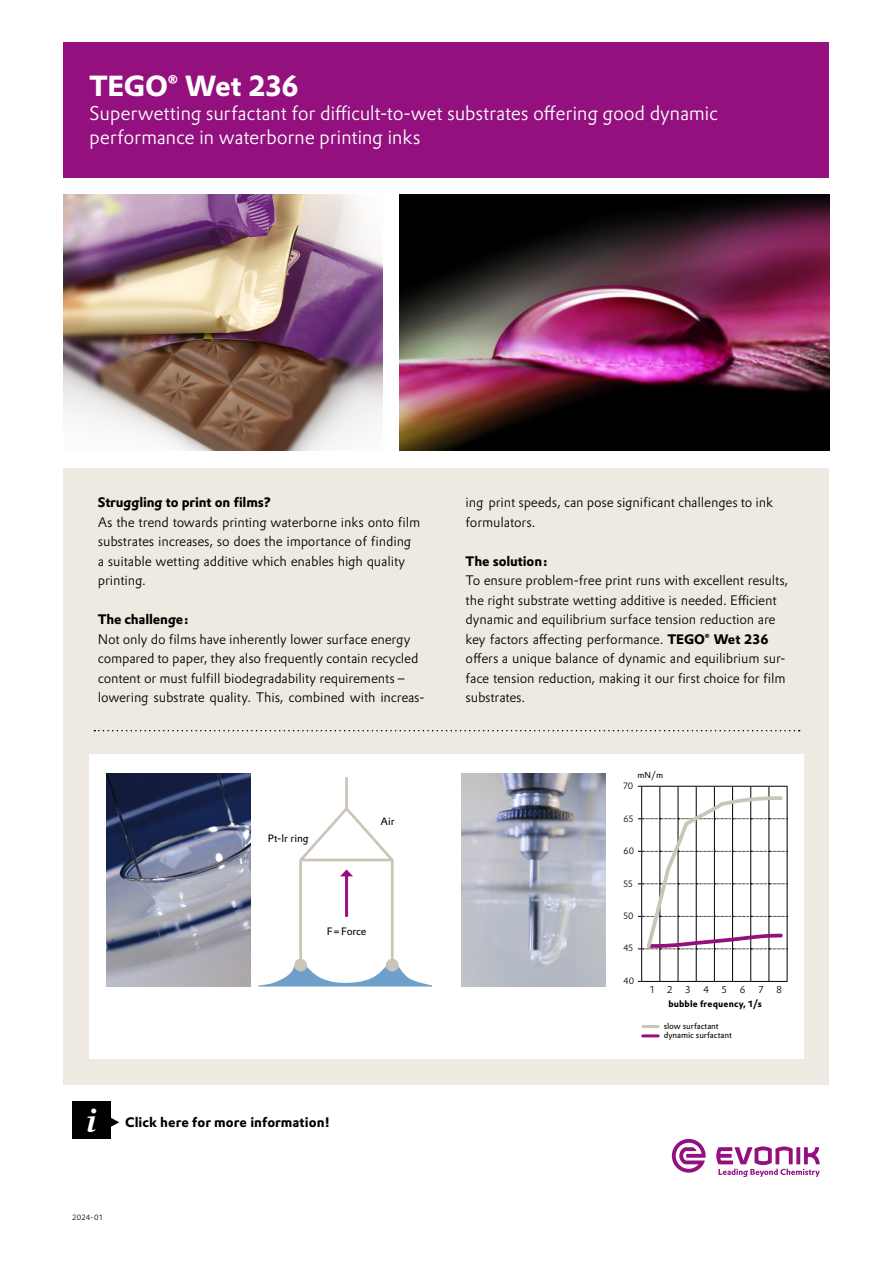
<style>
.page{position:relative;width:893px;height:1263px;background:#fff}
.page>*{position:absolute;margin:0;border:0;box-sizing:border-box;transform-origin:0 0}
.t1{font:700 28.5px "Evonik Prokyon";letter-spacing:-.015em;color:#fff}
.t2{font:300 19.5px/24px "Evonik Prokyon";letter-spacing:-.015em;color:#fff}
.t3{font:300 13.5px/19.5px "Evonik Prokyon";letter-spacing:-.01em;color:#000}
.t4{font:700 13.5px "Evonik Prokyon";letter-spacing:-.01em;color:#000}
.t5{font:10.5px "Evonik Prokyon";letter-spacing:-.01em;color:#000}
.t6{font:300 9.75px "Evonik Prokyon";color:#000}
.t7{font:700 9px "Evonik Prokyon";letter-spacing:.015em;color:#000}
.t8{font:300 9px "Evonik Prokyon";letter-spacing:.03em;color:#000}
.t9{font:8.4px/9.6px "Evonik Prokyon";letter-spacing:-.01em;color:#000}
.t10{font:300 7.5px "Evonik Prokyon";letter-spacing:.01em;color:#000}
.s1{font-family:"Evonik Antares";font-weight:500;font-style:italic;font-size:33px;color:#fff}
.s2{font-size:21.45px}
.s3{font-weight:700}
</style>
<div class="page">
<svg style="left:716px;top:1146px;width:104px;height:31px"></svg>
<svg style="left:672px;top:1139px;width:34px;height:34px"></svg>
<div style="left:64px;top:468px;width:765px;height:616px;background:#eeeae1"></div>
<img style="left:400px;top:195px;width:429px;height:256px">
<img style="left:64px;top:195px;width:319px;height:256px">
<div style="left:89px;top:755px;width:715px;height:304px;background:#fff"></div>
<div style="left:64px;top:43px;width:765px;height:135px;background:#94107f"></div>
<div style="left:72px;top:1101px;width:39px;height:38px;background:#000"></div>
<svg style="left:94px;top:730px;width:706px;height:1px"></svg>
<img style="left:106px;top:774px;width:145px;height:212px">
<img style="left:461px;top:774px;width:145px;height:212px">
<hr style="left:787px;top:787px;width:1px;height:32px;background:#000">
<hr style="left:787px;top:819px;width:1px;height:32px;background:#000">
<hr style="left:787px;top:851px;width:1px;height:33px;background:#000">
<hr style="left:787px;top:884px;width:1px;height:32px;background:#000">
<hr style="left:787px;top:916px;width:1px;height:33px;background:#000">
<hr style="left:787px;top:949px;width:1px;height:32px;background:#000">
<svg style="left:638px;top:786px;width:149px;height:196px"></svg>
<hr style="left:643px;top:1025px;width:15px;height:3px;background:#cbc4b8">
<hr style="left:643px;top:1034px;width:15px;height:3px;background:#94107f">
<hr style="left:345px;top:875px;width:3px;height:42px;background:#94107f">
<svg style="left:340px;top:869px;width:13px;height:7px"></svg>
<svg style="left:258px;top:966px;width:174px;height:20px"></svg>
<hr style="left:345px;top:777px;width:3px;height:33px;background:#cbc4b8">
<svg style="left:299px;top:805px;width:95px;height:57px"></svg>
<hr style="left:299px;top:860px;width:3px;height:107px;background:#cbc4b8">
<hr style="left:391px;top:860px;width:3px;height:106px;background:#cbc4b8">
<div style="left:294px;top:959px;width:13px;height:12px;background:#cbc4b8;border-radius:50%"></div>
<div style="left:386px;top:959px;width:13px;height:12px;background:#cbc4b8;border-radius:50%"></div>
<h1 class="t1" style="left:89px;top:63px;width:211px">TEGO<sup>®</sup> Wet 236</h1>
<h2 class="t2" style="left:89px;top:100px;width:630px">Superwetting surfactant for difficult-to-wet substrates offering good dynamic performance in waterborne printing inks</h2>
<p class="t4" style="left:98px;top:491px;width:175px">Struggling to print on films?</p>
<p class="t3" style="left:98px;top:511px;width:324px">As the trend towards printing waterborne inks onto film substrates increases, so does the importance of finding a suitable wetting additive which enables high quality printing.</p>
<p class="t4" style="left:98px;top:608px;width:93px">The challenge:</p>
<p class="t3" style="left:98px;top:628px;width:329px">Not only do films have inherently lower surface energy compared to paper, they also frequently contain recycled content or must fulfill biodegradability requirements – lowering substrate quality. This, combined with increas-</p>
<p class="t5" style="left:268px;top:830px;width:42px">Pt-lr ring</p>
<p class="t5" style="left:381px;top:813px;width:16px">Air</p>
<p class="t5" style="left:327px;top:923px;width:41px">F=Force</p>
<p class="t4" style="left:87px;top:1111px;width:245px"><span class="s1">i</span> <span class="s2">▸</span> Click here for more information!</p>
<p class="t10" style="left:72px;top:1212px;width:32px">2024-01</p>
<p class="t3" style="left:466px;top:492px;width:309px">ing print speeds, can pose significant challenges to ink formulators.</p>
<p class="t4" style="left:466px;top:550px;width:84px">The solution:</p>
<p class="t3" style="left:466px;top:570px;width:324px">To ensure problem-free print runs with excellent results, the right substrate wetting additive is needed. Efficient dynamic and equilibrium surface tension reduction are key factors affecting performance. <span class="s3">TEGO</span><sup>®</sup> <span class="s3">Wet 236 </span>offers a unique balance of dynamic and equilibrium sur&shy;face tension reduction, making it our first choice for film substrates.</p>
<p class="t9" style="left:638px;top:770px;width:27px">mN/m</p>
<p class="t8" style="left:623px;top:779px;width:11px">70</p>
<p class="t8" style="left:623px;top:812px;width:11px">65</p>
<p class="t8" style="left:623px;top:844px;width:12px">60</p>
<p class="t8" style="left:623px;top:876px;width:11px">55</p>
<p class="t8" style="left:623px;top:909px;width:12px">50</p>
<p class="t8" style="left:623px;top:941px;width:11px">45</p>
<p class="t8" style="left:623px;top:973px;width:12px">40</p>
<p class="t6" style="left:650px;top:982px;width:5px">1</p>
<p class="t6" style="left:667px;top:982px;width:6px">2</p>
<p class="t6" style="left:685px;top:982px;width:6px">3</p>
<p class="t6" style="left:703px;top:982px;width:7px">4</p>
<p class="t6" style="left:722px;top:982px;width:6px">5</p>
<p class="t6" style="left:740px;top:982px;width:7px">6</p>
<p class="t6" style="left:759px;top:982px;width:6px">7</p>
<p class="t6" style="left:776px;top:982px;width:7px">8</p>
<p class="t7" style="left:668px;top:997px;width:95px">bubble frequency, 1/s</p>
<p class="t9" style="left:664px;top:1020px;width:70px">slow surfactant dynamic surfactant</p>
</div>
